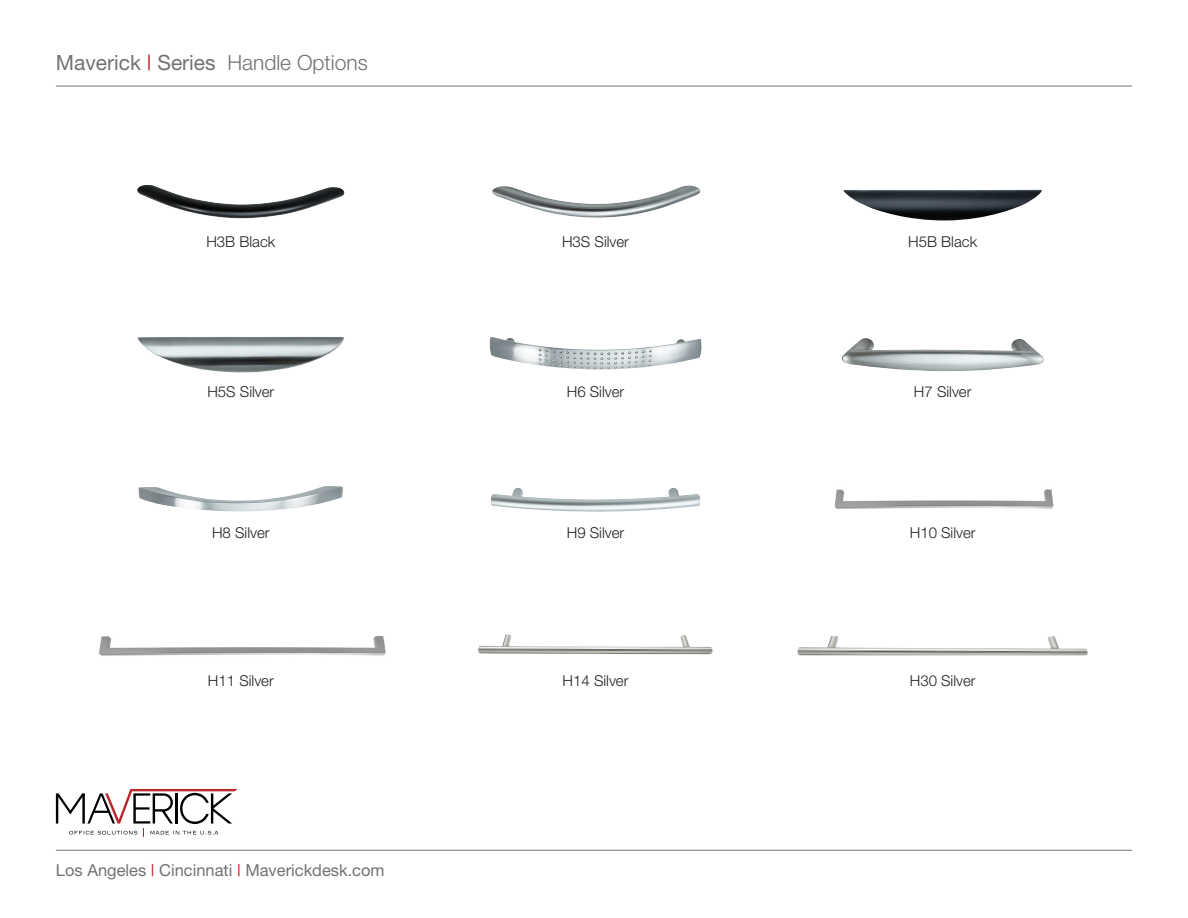
<style>
.page{position:relative;width:1188px;height:918px;background:#fff}
.page>*{position:absolute;margin:0;border:0;box-sizing:border-box;transform-origin:0 0}
.t1{font:21px "Helvetica Neue";color:#717275}
.t2{font:16.5px "Helvetica Neue";color:#717275}
.t3{font:300 15px "Helvetica Neue";color:#231f20}
.s1{color:#be1d2c}
.s2{font-weight:300}
</style>
<div class="page">
<hr style="left:56px;top:86px;width:1076px;height:1px;background:#717275">
<hr style="left:56px;top:850px;width:1076px;height:1px;background:#717275">
<svg style="left:56px;top:789px;width:182px;height:47px"></svg>
<img style="left:478px;top:634px;width:235px;height:20px">
<img style="left:798px;top:636px;width:290px;height:19px">
<img style="left:843px;top:190px;width:199px;height:30px">
<img style="left:137px;top:185px;width:207px;height:33px">
<img style="left:492px;top:185px;width:209px;height:33px">
<img style="left:842px;top:338px;width:202px;height:33px">
<img style="left:489px;top:337px;width:213px;height:32px">
<img style="left:491px;top:487px;width:209px;height:25px">
<img style="left:139px;top:486px;width:204px;height:26px">
<img style="left:138px;top:337px;width:206px;height:36px">
<img style="left:834px;top:489px;width:220px;height:20px">
<img style="left:99px;top:636px;width:287px;height:20px">
<p class="t1" style="left:56px;top:50px;width:313px">Maverick <span class="s1">|</span> Series <span class="s2">Handle Options</span></p>
<p class="t3" style="left:206px;top:232px;width:70px">H3B Black</p>
<p class="t3" style="left:562px;top:232px;width:68px">H3S Silver</p>
<p class="t3" style="left:908px;top:232px;width:70px">H5B Black</p>
<p class="t3" style="left:207px;top:382px;width:68px">H5S Silver</p>
<p class="t3" style="left:567px;top:382px;width:59px">H6 Silver</p>
<p class="t3" style="left:914px;top:382px;width:59px">H7 Silver</p>
<p class="t3" style="left:212px;top:524px;width:59px">H8 Silver</p>
<p class="t3" style="left:567px;top:524px;width:59px">H9 Silver</p>
<p class="t3" style="left:910px;top:524px;width:67px">H10 Silver</p>
<p class="t3" style="left:208px;top:672px;width:67px">H11 Silver</p>
<p class="t3" style="left:910px;top:672px;width:67px">H30 Silver</p>
<p class="t3" style="left:563px;top:672px;width:67px">H14 Silver</p>
<p class="t2" style="left:56px;top:860px;width:330px">Los Angeles <span class="s1">|</span> Cincinnati <span class="s1">|</span> Maverickdesk.com</p>
</div>
